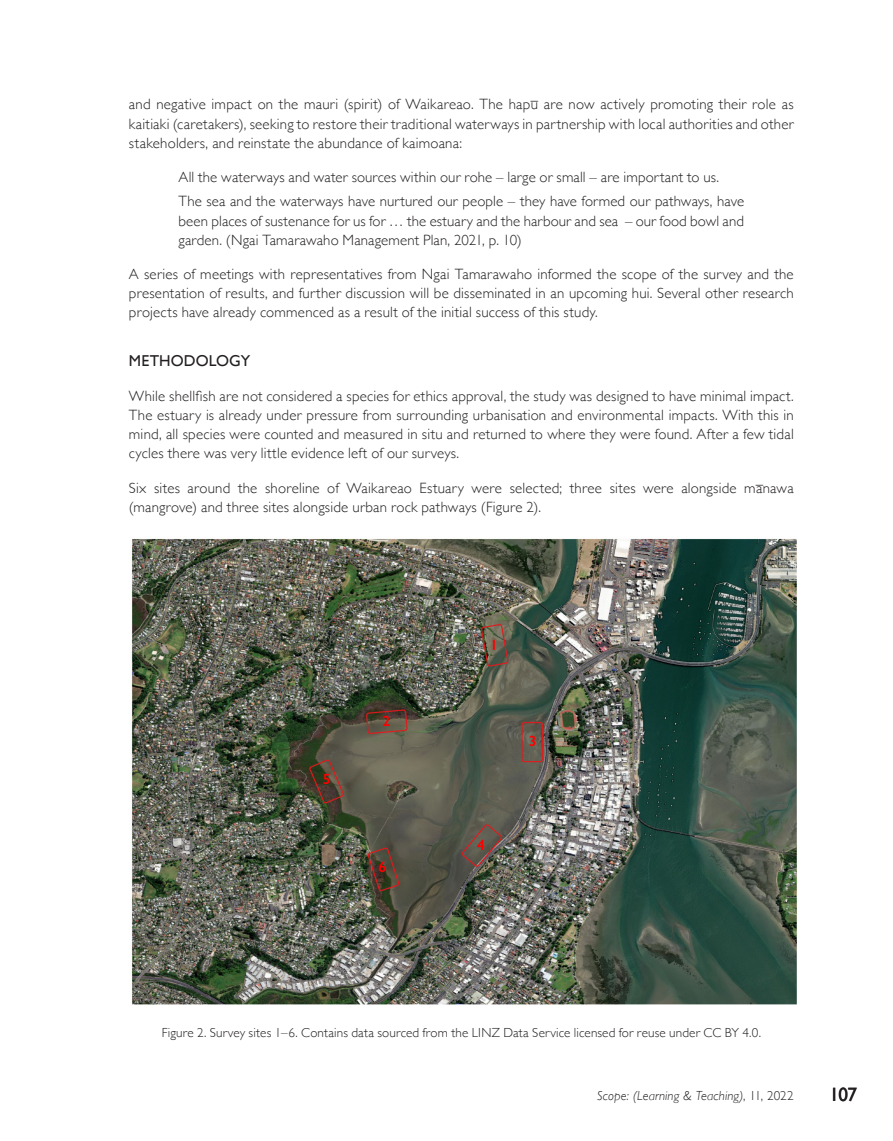
<style>
.page{position:relative;width:893px;height:1141px;background:#fff}
.page>*{position:absolute;margin:0;border:0;box-sizing:border-box;transform-origin:0 0}
.t1{font:19.25px "Gill Sans";color:#231f20}
.SUB_HEADING{font:15.75px "Gill Sans";letter-spacing:.005em;color:#231f20}
.Body_copy{font:300 14.88px/19.2px "Gill Sans";letter-spacing:.015em;color:#231f20;text-align:justify}
.Body_copy_INDENT_10{font:300 14.88px/19.2px "Gill Sans";letter-spacing:.01em;color:#231f20;text-align:justify}
.Body_copy-2{font:600 14.88px "Gill Sans";color:#f00}
.CAPTIONS{font:300 13.12px "Gill Sans";letter-spacing:.015em;color:#231f20}
.t2{font:italic 300 13.12px "Gill Sans";letter-spacing:.01em;color:#231f20}
.s1{font-style:normal}
</style>
<div class="page">
<img style="left:132px;top:538px;width:665px;height:467px">
<p class="Body_copy" style="left:129px;top:94px;width:666px">and negative impact on the mauri (spirit) of Waikareao. The hapū are now actively promoting their role as kaitiaki (caretakers), seeking to restore their traditional waterways in partnership with local authorities and other stakeholders, and reinstate the abundance of kaimoana:</p>
<p class="Body_copy_INDENT_10" style="left:179px;top:167px;width:542px">All the waterways and water sources within our rohe – large or small – are important to us.</p>
<p class="Body_copy_INDENT_10" style="left:179px;top:191px;width:567px">The sea and the waterways have nurtured our people – they have formed our pathways, have been places of sustenance for us for … the estuary and the harbour and sea – our food bowl and garden. (Ngai Tamarawaho Management Plan, 2021, p. 10)</p>
<p class="Body_copy" style="left:129px;top:264px;width:666px">A series of meetings with representatives from Ngai Tamarawaho informed the scope of the survey and the presentation of results, and further discussion will be disseminated in an upcoming hui. Several other research projects have already commenced as a result of the initial success of this study.</p>
<p class="SUB_HEADING" style="left:129px;top:352px;width:123px">METHODOLOGY</p>
<p class="Body_copy" style="left:129px;top:385px;width:666px">While shellfish are not considered a species for ethics approval, the study was designed to have minimal impact.<br>The estuary is already under pressure from surrounding urbanisation and environmental impacts. With this in mind, all species were counted and measured in situ and returned to where they were found. After a few tidal cycles there was very little evidence left of our surveys.</p>
<p class="Body_copy" style="left:129px;top:477px;width:666px">Six sites around the shoreline of Waikareao Estuary were selected; three sites were alongside mānawa (mangrove) and three sites alongside urban rock pathways (Figure 2).</p>
<p class="Body_copy-2" style="left:323px;top:770px;width:9px">5</p>
<p class="Body_copy-2" style="left:382px;top:712px;width:9px">2</p>
<p class="Body_copy-2" style="left:379px;top:858px;width:9px">6</p>
<p class="Body_copy-2" style="left:490px;top:636px;width:9px">1</p>
<p class="Body_copy-2" style="left:529px;top:732px;width:9px">3</p>
<p class="Body_copy-2" style="left:477px;top:836px;width:9px">4</p>
<p class="CAPTIONS" style="left:162px;top:1022px;width:601px">Figure 2. Survey sites 1–6. Contains data sourced from the LINZ Data Service licensed for reuse under CC BY 4.0.</p>
<p class="t2" style="left:597px;top:1089px;width:198px">Scope: (Learning &amp; Teaching)<span class="s1">, 11, 2022</span></p>
<p class="t1" style="left:830px;top:1083px;width:29px">107</p>
</div>
